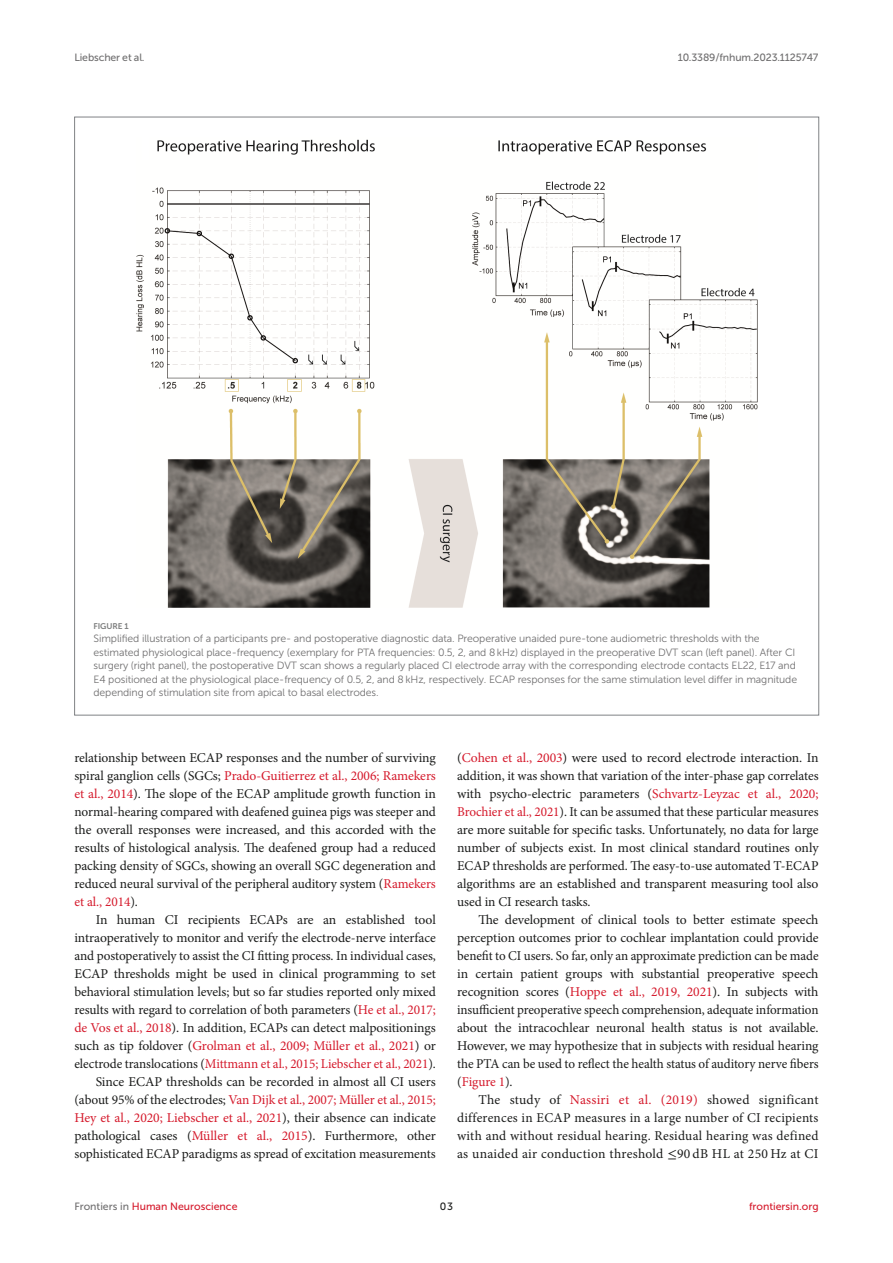
<style>
.page{position:relative;width:893px;height:1263px;background:#fff}
.page>*{position:absolute;margin:0;border:0;box-sizing:border-box;transform-origin:0 0}
.TEXT{font:13.5px/18px "Minion Pro";letter-spacing:-.005em;color:#1b1c1b;text-align:justify}
.FIG_LEG{font:10.5px/13.5px "Museo Sans 300";letter-spacing:-.01em;color:#706f70}
.t1{font:10.5px "Museo Sans 500";color:#d51a2c}
.t2{font:10.5px "Museo Sans 500";letter-spacing:-.015em;color:#706f70}
.t3{font:10.5px "Museo Sans 500";color:#1b1c1b}
.FIG_HD{font:8.25px "Museo Sans 700";letter-spacing:-.01em;color:#7e7f7f}
.s1{color:#d51a2c}
.s2{font-family:"STIX General"}
.s3{color:#706f70}
</style>
<div class="page">
<img style="left:136px;top:139px;width:622px;height:469px">
<p class="t2" style="left:74px;top:51px;width:72px">Liebscher et al.</p>
<p class="t2" style="left:678px;top:51px;width:142px">10.3389/fnhum.2023.1125747</p>
<p class="FIG_HD" style="left:94px;top:621px;width:37px">FIGURE 1</p>
<p class="FIG_LEG" style="left:94px;top:632px;width:705px">Simplified illustration of a participants pre- and postoperative diagnostic data. Preoperative unaided pure-tone audiometric thresholds with the estimated physiological place-frequency (exemplary for PTA frequencies: 0.5, 2, and 8 kHz) displayed in the preoperative DVT scan (left panel). After CI surgery (right panel), the postoperative DVT scan shows a regularly placed CI electrode array with the corresponding electrode contacts EL22, E17 and E4 positioned at the physiological place-frequency of 0.5, 2, and 8 kHz, respectively. ECAP responses for the same stimulation level differ in magnitude depending of stimulation site from apical to basal electrodes.</p>
<p class="TEXT" style="left:74px;top:749px;width:363px">relationship between ECAP responses and the number of surviving spiral ganglion cells (SGCs; <span class="s1">Prado-Guitierrez et al., 2006; Ramekers et al., 2014</span>). The slope of the ECAP amplitude growth function in normal-hearing compared with deafened guinea pigs was steeper and the overall responses were increased, and this accorded with the results of histological analysis. The deafened group had a reduced packing density of SGCs, showing an overall SGC degeneration and reduced neural survival of the peripheral auditory system (<span class="s1">Ramekers et al., 2014</span>).</p>
<p class="TEXT" style="left:74px;top:911px;width:363px;text-indent:21px">In human CI recipients ECAPs are an established tool intraoperatively to monitor and verify the electrode-nerve interface and postoperatively to assist the CI fitting process. In individual cases, ECAP thresholds might be used in clinical programming to set behavioral stimulation levels; but so far studies reported only mixed results with regard to correlation of both parameters (<span class="s1">He et al., 2017; de Vos et al., 2018</span>). In addition, ECAPs can detect malpositionings such as tip foldover (<span class="s1">Grolman et al., 2009; Müller et al., 2021</span>) or electrode translocations (<span class="s1">Mittmann et al., 2015; Liebscher et al., 2021</span>).</p>
<p class="TEXT" style="left:74px;top:1073px;width:363px;text-indent:21px">Since ECAP thresholds can be recorded in almost all CI users (about 95% of the electrodes; <span class="s1">Van Dijk et al., 2007; Müller et al., 2015; Hey et al., 2020; Liebscher et al., 2021</span>), their absence can indicate pathological cases (<span class="s1">Müller et al., 2015</span>). Furthermore, other sophisticated ECAP paradigms as spread of excitation measurements</p>
<p class="TEXT" style="left:457px;top:749px;width:363px">(<span class="s1">Cohen et al., 2003</span>) were used to record electrode interaction. In addition, it was shown that variation of the inter-phase gap correlates with psycho-electric parameters (<span class="s1">Schvartz-Leyzac et al., 2020; Brochier et al., 2021</span>). It can be assumed that these particular measures are more suitable for specific tasks. Unfortunately, no data for large number of subjects exist. In most clinical standard routines only ECAP thresholds are performed. The easy-to-use automated T-ECAP algorithms are an established and transparent measuring tool also used in CI research tasks.</p>
<p class="TEXT" style="left:457px;top:911px;width:363px;text-indent:21px">The development of clinical tools to better estimate speech perception outcomes prior to cochlear implantation could provide benefit to CI users. So far, only an approximate prediction can be made in certain patient groups with substantial preoperative speech recognition scores (<span class="s1">Hoppe et al., 2019, 2021</span>). In subjects with insufficient preoperative speech comprehension, adequate information about the intracochlear neuronal health status is not available.<br>However, we may hypothesize that in subjects with residual hearing the PTA can be used to reflect the health status of auditory nerve fibers (<span class="s1">Figure 1</span>).</p>
<p class="TEXT" style="left:457px;top:1091px;width:363px;text-indent:21px">The study of <span class="s1">Nassiri et al. (2019)</span> showed significant differences in ECAP measures in a large number of CI recipients with and without residual hearing. Residual hearing was defined as unaided air conduction threshold <span class="s2">≤</span>90 dB HL at 250 Hz at CI</p>
<p class="t1" style="left:74px;top:1200px;width:165px"><span class="s3">Frontiers in</span> Human Neuroscience</p>
<p class="t3" style="left:440px;top:1200px;width:15px">03</p>
<p class="t1" style="left:749px;top:1200px;width:71px">frontiersin.org</p>
</div>
